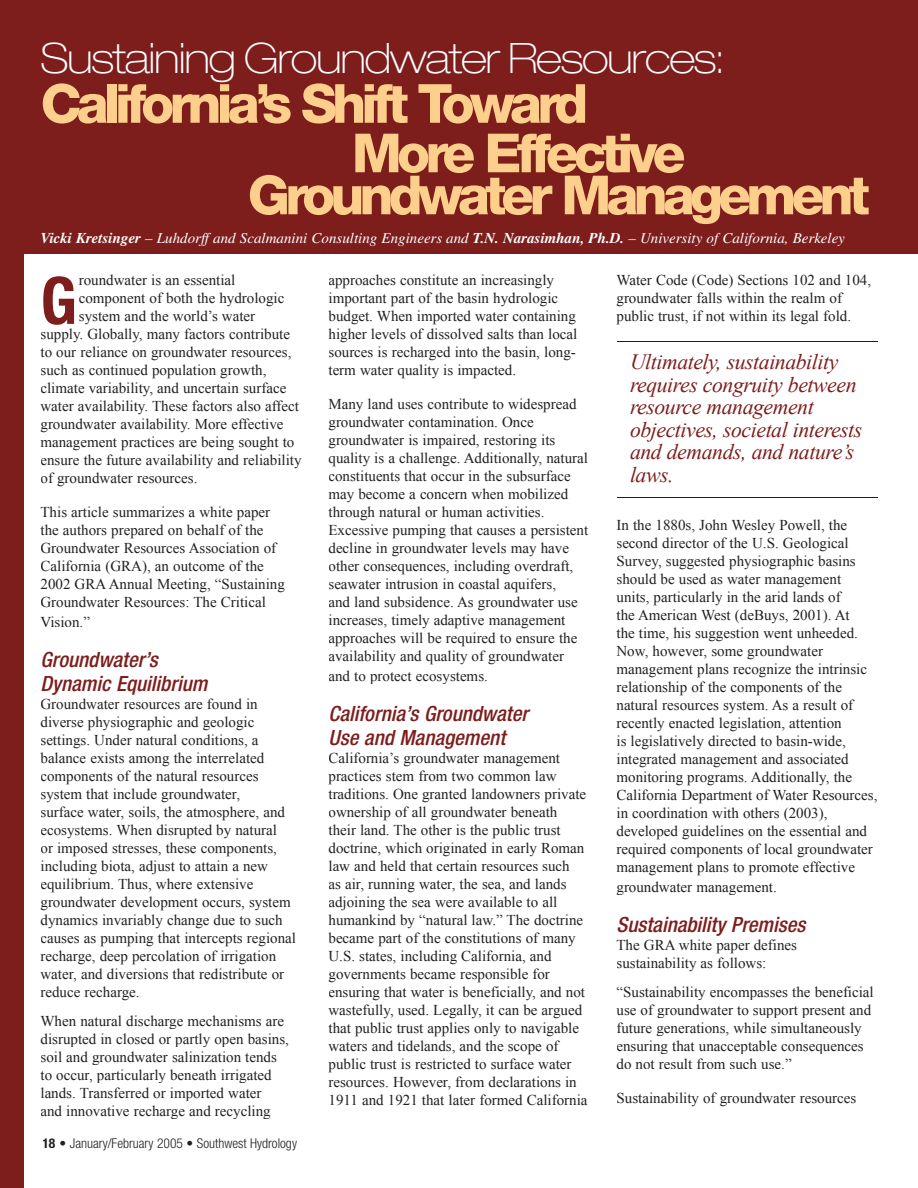
<style>
.page{position:relative;width:918px;height:1188px;background:#fff}
.page>*{position:absolute;margin:0;border:0;box-sizing:border-box;transform-origin:0 0}
.t1{font:700 condensed 65.4px "Helvetica Neue LT";color:#7d1e1d}
.t2{font:800 54px/49.5px "Helvetica Neue LT";letter-spacing:-.09em;color:#fdcf8c}
.t3{font:100 expanded 42px "Helvetica Neue LT";letter-spacing:-.03em;color:#fff}
.t4{font:italic 21.75px/22.5px "Times New Roman";letter-spacing:-.02em;color:#7d1e1d}
.t5{font:italic 500 condensed 21px/24px "Helvetica Neue LT";color:#7d1e1d}
.t6{font:15px/18px "Times New Roman";color:#231f20}
.t7{font:italic 15px "Times";color:#fff}
.t8{font:300 condensed 13.5px "Helvetica Neue LT";color:#231f20}
.s1{font-weight:700}
</style>
<div class="page">
<div style="left:0;top:0;width:918px;height:254px;background:#7d1e1d"></div>
<hr style="left:617px;top:342px;width:261px;height:1px;background:#231f20">
<hr style="left:617px;top:498px;width:261px;height:1px;background:#231f20">
<div style="left:0;top:223px;width:24px;height:965px;background:#7d1e1d"></div>
<h3 class="t3" style="left:40px;top:33px;width:686px">Sustaining Groundwater Resources:</h3>
<h2 class="t2" style="left:352px;top:79px;width:335px;text-indent:-311px">California’s Shift Toward<br>More Effective</h2>
<h2 class="t2" style="left:248px;top:170px;width:623px">Groundwater Management</h2>
<p class="t7" style="left:40px;top:230px;width:806px"><span class="s1">Vicki Kretsinger</span> – Luhdorff and Scalmanini Consulting Engineers and <span class="s1">T.N. Narasimhan, Ph.D.</span> – University of California, Berkeley</p>
<h1 class="t1" style="left:40px;top:261px;width:38px">G</h1>
<p class="t6" style="left:79px;top:271px;width:158px">roundwater is an essential</p>
<p class="t6" style="left:79px;top:289px;width:207px">component of both the hydrologic</p>
<p class="t6" style="left:79px;top:307px;width:178px">system and the world’s water</p>
<p class="t6" style="left:40px;top:325px;width:251px">supply. Globally, many factors contribute</p>
<p class="t6" style="left:40px;top:343px;width:252px">to our reliance on groundwater resources,</p>
<p class="t6" style="left:40px;top:361px;width:228px">such as continued population growth,</p>
<p class="t6" style="left:40px;top:379px;width:247px">climate variability, and uncertain surface</p>
<p class="t6" style="left:40px;top:397px;width:260px">water availability. These factors also affect</p>
<p class="t6" style="left:40px;top:415px;width:245px">groundwater availability. More effective</p>
<p class="t6" style="left:40px;top:433px;width:255px">management practices are being sought to</p>
<p class="t6" style="left:40px;top:451px;width:263px">ensure the future availability and reliability</p>
<p class="t6" style="left:40px;top:469px;width:158px">of groundwater resources.</p>
<p class="t6" style="left:40px;top:503px;width:246px">This article summarizes a white paper the authors prepared on behalf of the Groundwater Resources Association of California (GRA), an outcome of the 2002 GRA Annual Meeting, “Sustaining Groundwater Resources: The Critical</p>
<p class="t6" style="left:40px;top:612px;width:51px">Vision.”</p>
<h3 class="t5" style="left:40px;top:647px;width:168px">Groundwater’s<br>Dynamic Equilibrium</h3>
<p class="t6" style="left:40px;top:695px;width:257px">Groundwater resources are found in diverse physiographic and geologic settings. Under natural conditions, a balance exists among the interrelated components of the natural resources system that include groundwater,<br>surface water, soils, the atmosphere, and ecosystems. When disrupted by natural<br>or imposed stresses, these components, including biota, adjust to attain a new equilibrium. Thus, where extensive groundwater development occurs, system dynamics invariably change due to such causes as pumping that intercepts regional recharge, deep percolation of irrigation water, and diversions that redistribute or reduce recharge.</p>
<p class="t6" style="left:40px;top:1011px;width:250px">When natural discharge mechanisms are disrupted in closed or partly open basins, soil and groundwater salinization tends to occur, particularly beneath irrigated lands. Transferred or imported water<br>and innovative recharge and recycling</p>
<p class="t8" style="left:42px;top:1135px;width:256px"><span class="s1">18</span> • January/February 2005 • Southwest Hydrology</p>
<p class="t6" style="left:328px;top:271px;width:250px">approaches constitute an increasingly important part of the basin hydrologic budget. When imported water containing higher levels of dissolved salts than local sources is recharged into the basin, long&shy;term water quality is impacted.</p>
<p class="t6" style="left:328px;top:395px;width:261px">Many land uses contribute to widespread groundwater contamination. Once groundwater is impaired, restoring its quality is a challenge. Additionally, natural constituents that occur in the subsurface may become a concern when mobilized through natural or human activities.<br>Excessive pumping that causes a persistent decline in groundwater levels may have other consequences, including overdraft, seawater intrusion in coastal aquifers,<br>and land subsidence. As groundwater use increases, timely adaptive management approaches will be required to ensure the availability and quality of groundwater</p>
<p class="t6" style="left:328px;top:666px;width:161px">and to protect ecosystems.</p>
<h3 class="t5" style="left:329px;top:701px;width:201px">California’s Groundwater<br>Use and Management</h3>
<p class="t6" style="left:328px;top:749px;width:261px">California’s groundwater management practices stem from two common law traditions. One granted landowners private ownership of all groundwater beneath their land. The other is the public trust doctrine, which originated in early Roman law and held that certain resources such<br>as air, running water, the sea, and lands adjoining the sea were available to all humankind by “natural law.” The doctrine became part of the constitutions of many U.S. states, including California, and governments became responsible for ensuring that water is beneficially, and not wastefully, used. Legally, it can be argued that public trust applies only to navigable waters and tidelands, and the scope of public trust is restricted to surface water resources. However, from declarations in 1911 and 1921 that later formed California</p>
<p class="t6" style="left:616px;top:271px;width:256px">Water Code (Code) Sections 102 and 104, groundwater falls within the realm of public trust, if not within its legal fold.</p>
<h3 class="t4" style="left:630px;top:350px;width:234px">Ultimately, sustainability requires congruity between resource management objectives, societal interests and demands, and nature’s laws.</h3>
<p class="t6" style="left:616px;top:516px;width:262px">In the 1880s, John Wesley Powell, the second director of the U.S. Geological Survey, suggested physiographic basins should be used as water management units, particularly in the arid lands of<br>the American West (deBuys, 2001). At<br>the time, his suggestion went unheeded.<br>Now, however, some groundwater management plans recognize the intrinsic relationship of the components of the natural resources system. As a result of recently enacted legislation, attention<br>is legislatively directed to basin-wide, integrated management and associated monitoring programs. Additionally, the California Department of Water Resources, in coordination with others (2003), developed guidelines on the essential and required components of local groundwater management plans to promote effective</p>
<p class="t6" style="left:616px;top:878px;width:162px">groundwater management.</p>
<h3 class="t5" style="left:616px;top:912px;width:190px">Sustainability Premises</h3>
<p class="t6" style="left:616px;top:936px;width:182px">The GRA white paper defines sustainability as follows:</p>
<p class="t6" style="left:616px;top:983px;width:259px">“Sustainability encompasses the beneficial use of groundwater to support present and future generations, while simultaneously ensuring that unacceptable consequences do not result from such use.”</p>
<p class="t6" style="left:616px;top:1089px;width:241px">Sustainability of groundwater resources</p>
</div>
